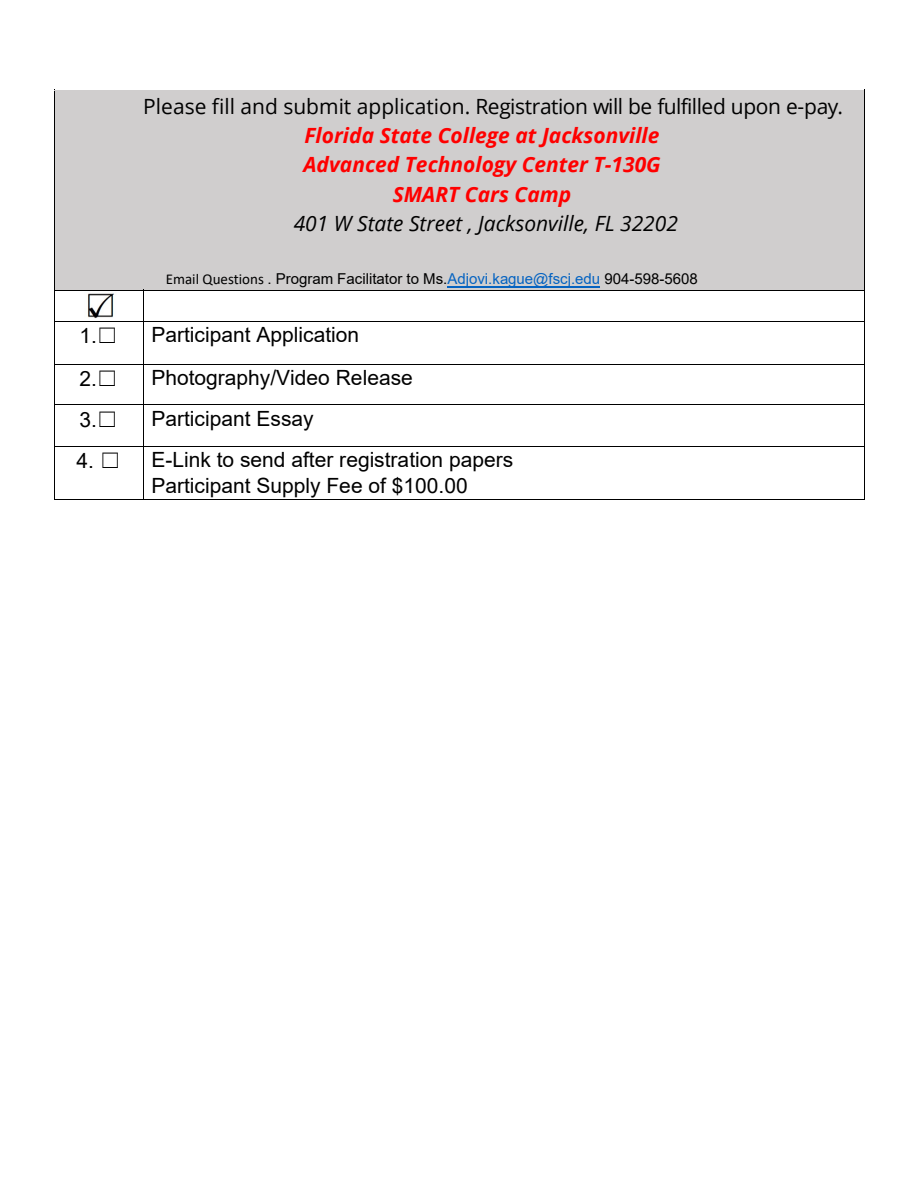
<style>
.page{position:relative;width:918px;height:1188px;background:#fff}
.page>*{position:absolute;margin:0;border:0;box-sizing:border-box;transform-origin:0 0}
.t1{font:21px/26.1px "Arial";color:#000}
.t2{font:italic 700 21px "Open Sans";color:#f00}
.t3{font:21px "Open Sans";letter-spacing:-.025em;color:#000}
.t4{font:italic 21px "Open Sans";color:#000}
.t5{font:15px "Arial";color:#000}
.s1{font-style:inherit}
.s2{font-family:"Calibri"}
.s3{color:#0563c1}
.s4{font-family:"MS Gothic"}
</style>
<div class="page">
<div style="left:62px;top:91px;width:795px;height:29px;background:#d0cece"></div>
<div style="left:62px;top:120px;width:795px;height:30px;background:#d0cece"></div>
<div style="left:62px;top:150px;width:795px;height:29px;background:#d0cece"></div>
<div style="left:62px;top:179px;width:795px;height:29px;background:#d0cece"></div>
<div style="left:62px;top:208px;width:795px;height:31px;background:#d0cece"></div>
<div style="left:62px;top:239px;width:795px;height:31px;background:#d0cece"></div>
<div style="left:62px;top:270px;width:795px;height:20px;background:#d0cece"></div>
<hr style="left:447px;top:286px;width:153px;height:1px;background:#0563c1">
<hr style="left:54px;top:90px;width:810px;height:1px;background:#000">
<hr style="left:55px;top:91px;width:809px;height:1px;background:#d0cece">
<hr style="left:54px;top:91px;width:1px;height:199px;background:#000">
<hr style="left:864px;top:91px;width:1px;height:199px;background:#000">
<hr style="left:55px;top:290px;width:88px;height:1px;background:#000">
<hr style="left:144px;top:290px;width:720px;height:1px;background:#000">
<hr style="left:54px;top:291px;width:1px;height:30px;background:#000">
<hr style="left:143px;top:291px;width:1px;height:30px;background:#000">
<hr style="left:864px;top:291px;width:1px;height:30px;background:#000">
<hr style="left:55px;top:321px;width:88px;height:1px;background:#000">
<hr style="left:144px;top:321px;width:720px;height:1px;background:#000">
<hr style="left:54px;top:322px;width:1px;height:42px;background:#000">
<hr style="left:143px;top:322px;width:1px;height:42px;background:#000">
<hr style="left:864px;top:322px;width:1px;height:42px;background:#000">
<hr style="left:55px;top:364px;width:88px;height:1px;background:#000">
<hr style="left:144px;top:364px;width:720px;height:1px;background:#000">
<hr style="left:54px;top:365px;width:1px;height:40px;background:#000">
<hr style="left:143px;top:365px;width:1px;height:40px;background:#000">
<hr style="left:864px;top:365px;width:1px;height:40px;background:#000">
<hr style="left:55px;top:405px;width:88px;height:1px;background:#000">
<hr style="left:144px;top:405px;width:720px;height:1px;background:#000">
<hr style="left:54px;top:406px;width:1px;height:40px;background:#000">
<hr style="left:143px;top:406px;width:1px;height:40px;background:#000">
<hr style="left:864px;top:406px;width:1px;height:40px;background:#000">
<hr style="left:55px;top:446px;width:88px;height:1px;background:#000">
<hr style="left:144px;top:446px;width:720px;height:1px;background:#000">
<hr style="left:54px;top:447px;width:1px;height:53px;background:#000">
<hr style="left:54px;top:499px;width:89px;height:1px;background:#000">
<hr style="left:143px;top:447px;width:1px;height:53px;background:#000">
<hr style="left:144px;top:499px;width:720px;height:1px;background:#000">
<hr style="left:864px;top:447px;width:1px;height:53px;background:#000">
<img style="left:87px;top:293px;width:27px;height:26px">
<p class="t3" style="left:143px;top:92px;width:701px"><span class="s1">Please fill and submit application</span>. Registration will be fulfilled upon e-pay.</p>
<p class="t2" style="left:304px;top:120px;width:357px">Florida State College at Jacksonville</p>
<p class="t2" style="left:303px;top:150px;width:359px">Advanced Technology Center T-130G</p>
<p class="t2" style="left:393px;top:179px;width:180px">SMART Cars Camp</p>
<p class="t4" style="left:294px;top:208px;width:386px">401 W State Street , Jacksonville, FL 32202</p>
<p class="t5" style="left:166px;top:271px;width:533px"><span class="s2">Email Questions</span> . Program Facilitator to Ms.<span class="s3">Adjovi.kague@fscj.edu</span> 904-598-5608</p>
<p class="t1" style="left:79px;top:323px;width:40px">1.<span class="s4">☐</span></p>
<p class="t1" style="left:151px;top:321px;width:209px">Participant Application</p>
<p class="t1" style="left:79px;top:366px;width:40px">2.<span class="s4">☐</span></p>
<p class="t1" style="left:151px;top:364px;width:263px">Photography/Video Release</p>
<p class="t1" style="left:79px;top:407px;width:40px">3.<span class="s4">☐</span></p>
<p class="t1" style="left:151px;top:405px;width:164px">Participant Essay</p>
<p class="t1" style="left:76px;top:448px;width:46px">4. <span class="s4">☐</span></p>
<p class="t1" style="left:151px;top:446px;width:363px">E-Link to send after registration papers<br>Participant Supply Fee of $100.00</p>
</div>
